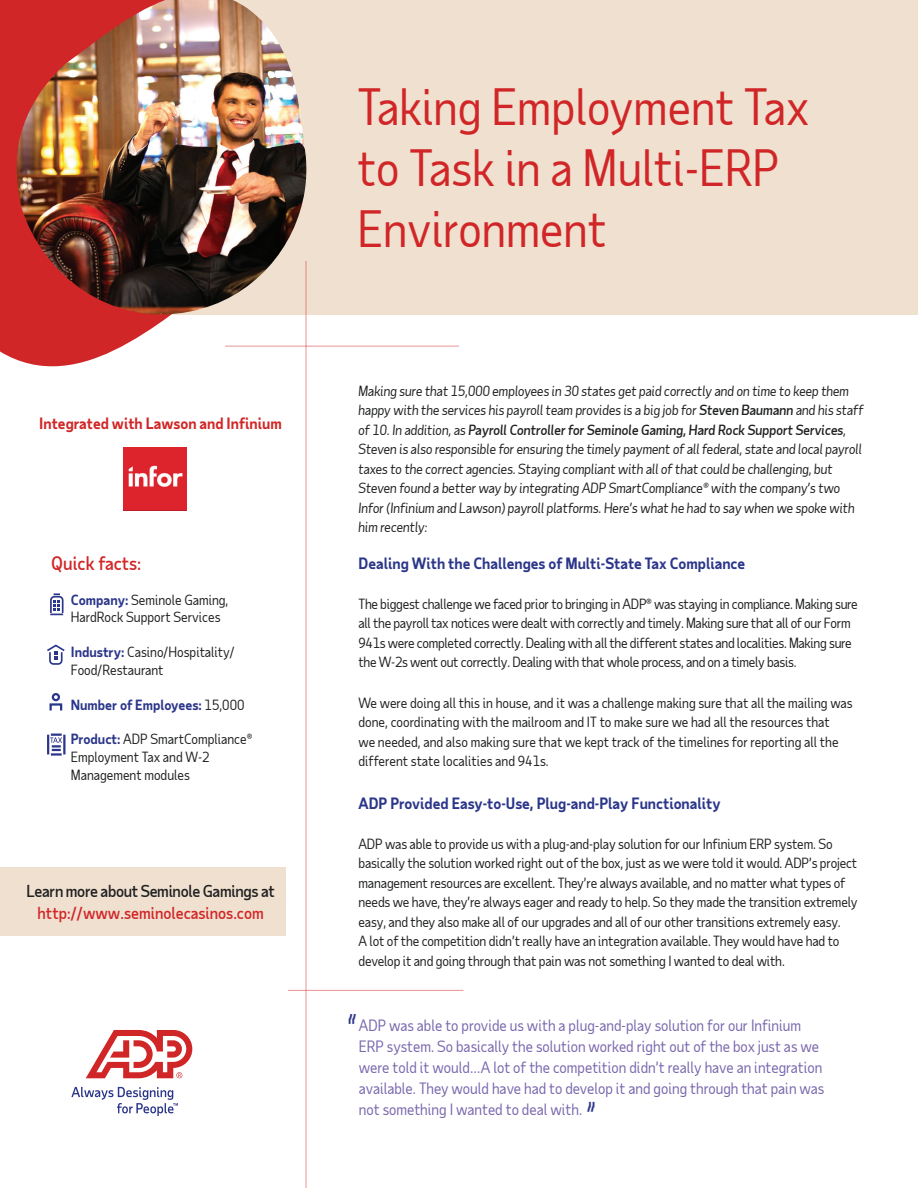
<style>
.page{position:relative;width:918px;height:1188px;background:#fff}
.page>*{position:absolute;margin:0;border:0;box-sizing:border-box;transform-origin:0 0}
.t1{font:48px/61.5px "Taub Sans";color:#d12627}
.t2{font:36px "Taub Display 100";color:#2b368a}
.t3{font:500 18px "Taub Sans";color:#d12627}
.t4{font:500 15.9px "Taub Sans";letter-spacing:-.02em;color:#1f2020}
.t5{font:500 15.9px "Taub Sans";color:#d12627}
.t6{font:15px/21px "Taub Sans";color:#7966ad}
.t7{font:700 15px "Taub Sans";color:#2b368a}
.t8{font:700 15px "Taub Sans";color:#d12627}
.t9{font:13.5px/19.5px "Taub Sans";letter-spacing:-.01em;color:#1f2020}
.t10{font:italic 13.5px/19.5px "Taub Sans";letter-spacing:-.01em;color:#1f2020}
.t11{font:700 13.5px "Taub Sans";color:#2b368a}
.s1{font-weight:700;color:#2b368a}
.s2{font-weight:400;color:#1f2020}
.s3{font-weight:500}
</style>
<div class="page">
<div style="left:0;top:0;width:918px;height:315px;background:#f0e0d0"></div>
<svg style="left:0;top:0;width:284px;height:367px;fill:#d12627"></svg>
<svg style="left:86px;top:1030px;width:106px;height:48px"></svg>
<svg style="left:71px;top:1087px;width:107px;height:29px"></svg>
<hr style="left:225px;top:346px;width:234px;height:1px;background:#d12627">
<hr style="left:306px;top:261px;width:1px;height:927px;background:#d12627">
<img style="left:16px;top:0;width:291px;height:317px">
<hr style="left:288px;top:990px;width:176px;height:1px;background:#d12627">
<div style="left:0;top:867px;width:286px;height:69px;background:#f0e0d0"></div>
<img style="left:123px;top:447px;width:63px;height:64px">
<svg style="left:49px;top:693px;width:14px;height:18px"></svg>
<hr style="left:63px;top:735px;width:3px;height:19px;background:#2b368a">
<svg style="left:47px;top:734px;width:15px;height:22px"></svg>
<svg style="left:47px;top:644px;width:18px;height:21px"></svg>
<svg style="left:50px;top:593px;width:14px;height:22px"></svg>
<p class="t8" style="left:39px;top:414px;width:244px">Integrated with Lawson and Infinium</p>
<h3 class="t3" style="left:51px;top:552px;width:92px">Quick facts:</h3>
<p class="t9" style="left:71px;top:590px;width:159px;line-height:18px"><span class="s1">Company:</span> Seminole Gaming,<br>HardRock Support Services</p>
<p class="t9" style="left:71px;top:643px;width:166px;line-height:18px"><span class="s1">Industry:</span> Casino/Hospitality/<br>Food/Restaurant</p>
<p class="t11" style="left:71px;top:696px;width:175px">Number of Employees: <span class="s2">15,000</span></p>
<p class="t9" style="left:71px;top:730px;width:183px;line-height:18px"><span class="s1">Product:</span> ADP SmartCompliance®<br>Employment Tax and W-2<br>Management modules</p>
<p class="t4" style="left:27px;top:880px;width:250px">Learn more about Seminole Gamings at</p>
<p class="t5" style="left:38px;top:902px;width:228px">http://www.seminolecasinos.com</p>
<h1 class="t1" style="left:357px;top:75px;width:453px">Taking Employment Tax to Task in a Multi-ERP<br>Environment</h1>
<p class="t10" style="left:358px;top:381px;width:507px">Making sure that 15,000 employees in 30 states get paid correctly and on time to keep them happy with the services his payroll team provides is a big job for <span class="s3">Steven Baumann</span> and his staff of 10. In addition, as <span class="s3">Payroll Controller for Seminole Gaming, Hard Rock Support Services</span>, Steven is also responsible for ensuring the timely payment of all federal, state and local payroll taxes to the correct agencies. Staying compliant with all of that could be challenging, but Steven found a better way by integrating ADP SmartCompliance® with the company’s two Infor (Infinium and Lawson) payroll platforms. Here’s what he had to say when we spoke with him recently:</p>
<p class="t7" style="left:358px;top:553px;width:388px">Dealing With the Challenges of Multi-State Tax Compliance</p>
<p class="t9" style="left:358px;top:594px;width:501px">The biggest challenge we faced prior to bringing in ADP® was staying in compliance. Making sure all the payroll tax notices were dealt with correctly and timely. Making sure that all of our Form 941s were completed correctly. Dealing with all the different states and localities. Making sure the W-2s went out correctly. Dealing with that whole process, and on a timely basis.</p>
<p class="t9" style="left:358px;top:693px;width:496px">We were doing all this in house, and it was a challenge making sure that all the mailing was done, coordinating with the mailroom and IT to make sure we had all the resources that<br>we needed, and also making sure that we kept track of the timelines for reporting all the different state localities and 941s.</p>
<p class="t7" style="left:358px;top:793px;width:364px">ADP Provided Easy-to-Use, Plug-and-Play Functionality</p>
<p class="t9" style="left:358px;top:834px;width:501px">ADP was able to provide us with a plug-and-play solution for our Infinium ERP system. So basically the solution worked right out of the box, just as we were told it would. ADP’s project management resources are excellent. They’re always available, and no matter what types of needs we have, they’re always eager and ready to help. So they made the transition extremely easy, and they also make all of our upgrades and all of our other transitions extremely easy.<br>A lot of the competition didn’t really have an integration available. They would have had to develop it and going through that pain was not something I wanted to deal with.</p>
<h2 class="t2" style="left:346px;top:1005px;width:12px">“</h2>
<p class="t6" style="left:359px;top:1015px;width:467px">ADP was able to provide us with a plug-and-play solution for our Infinium ERP system. So basically the solution worked right out of the box just as we were told it would…A lot of the competition didn’t really have an integration available. They would have had to develop it and going through that pain was not something I wanted to deal with.</p>
<h2 class="t2" style="left:586px;top:1092px;width:12px">”</h2>
</div>
